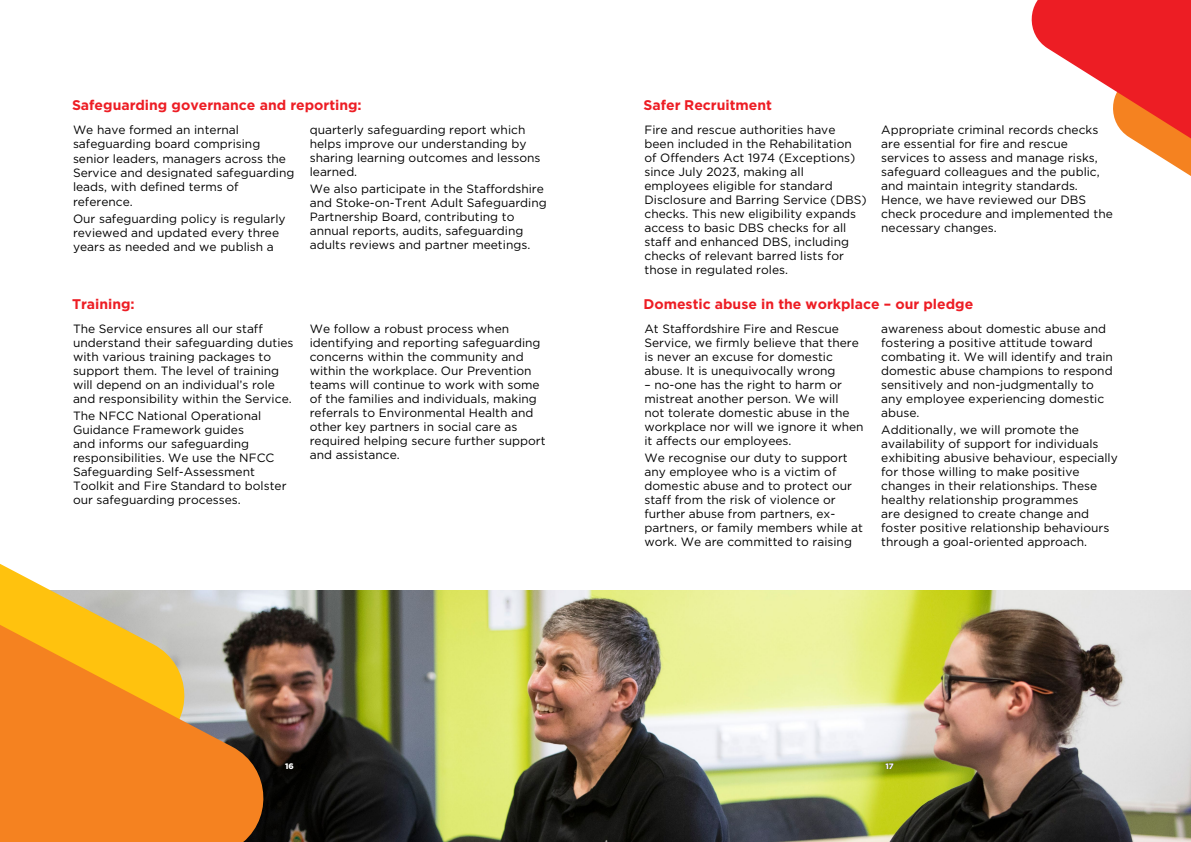
<style>
.page{position:relative;width:1191px;height:842px;background:#fff}
.page>*{position:absolute;margin:0;border:0;box-sizing:border-box;transform-origin:0 0}
.t1{font:700 14px "Gotham";color:#ed1d24}
.t2{font:12px/14px "Gotham";color:#000}
.t3{font:900 8px "Gotham";color:#fff}
.s1{color:#000}
</style>
<div class="page">
<img style="left:274px;top:590px;width:917px;height:252px">
<svg style="left:0;top:572px;width:274px;height:270px;background:#dd9748"></svg>
<svg style="left:1031px;top:0;width:160px;height:176px"></svg>
<p class="t1" style="left:72px;top:97px;width:291px">Safeguarding governance and reporting:</p>
<p class="t2" style="left:73px;top:122px;width:223px;line-height:14.4px">We have formed an internal safeguarding board comprising senior leaders, managers across the<br>Service and designated safeguarding leads, with defined terms of reference.</p>
<p class="t2" style="left:73px;top:211px;width:214px">Our safeguarding policy is regularly reviewed and updated every three years as needed and we publish a</p>
<p class="t2" style="left:310px;top:122px;width:232px">quarterly safeguarding report which helps improve our understanding by sharing learning outcomes and lessons learned.</p>
<p class="t2" style="left:310px;top:181px;width:238px">We also participate in the Staffordshire and Stoke-on-Trent Adult Safeguarding Partnership Board, contributing to annual reports, audits, safeguarding adults reviews and partner meetings.</p>
<p class="t1" style="left:72px;top:296px;width:64px">Training:</p>
<p class="t2" style="left:73px;top:321px;width:222px">The Service ensures all our staff understand their safeguarding duties with various training packages to support them. The level of training will depend on an individual’s role and responsibility within the Service.</p>
<p class="t2" style="left:73px;top:408px;width:215px">The NFCC National Operational<br>Guidance Framework guides<br>and informs our safeguarding responsibilities. We use the NFCC<br>Safeguarding Self-Assessment<br>Toolkit and Fire Standard to bolster our safeguarding processes.</p>
<p class="t2" style="left:310px;top:321px;width:237px">We follow a robust process when identifying and reporting safeguarding concerns within the community and within the workplace. Our Prevention teams will continue to work with some of the families and individuals, making referrals to Environmental Health and other key partners in social care as required helping secure further support and assistance.</p>
<p class="t3" style="left:285px;top:761px;width:22px">16 <span class="s1">16</span></p>
<p class="t1" style="left:643px;top:97px;width:130px">Safer Recruitment</p>
<p class="t2" style="left:644px;top:122px;width:224px">Fire and rescue authorities have been included in the Rehabilitation of Offenders Act 1974 (Exceptions) since July 2023, making all employees eligible for standard Disclosure and Barring Service (DBS) checks. This new eligibility expands access to basic DBS checks for all staff and enhanced DBS, including checks of relevant barred lists for those in regulated roles.</p>
<p class="t2" style="left:881px;top:122px;width:233px">Appropriate criminal records checks are essential for fire and rescue services to assess and manage risks, safeguard colleagues and the public, and maintain integrity standards.<br>Hence, we have reviewed our DBS check procedure and implemented the necessary changes.</p>
<p class="t1" style="left:643px;top:296px;width:331px">Domestic abuse in the workplace – our pledge</p>
<p class="t2" style="left:644px;top:321px;width:216px">At Staffordshire Fire and Rescue Service, we firmly believe that there is never an excuse for domestic abuse. It is unequivocally wrong</p>
<p class="t2" style="left:644px;top:377px;width:221px">– no-one has the right to harm or mistreat another person. We will<br>not tolerate domestic abuse in the workplace nor will we ignore it when it affects our employees.</p>
<p class="t2" style="left:644px;top:450px;width:220px">We recognise our duty to support any employee who is a victim of domestic abuse and to protect our staff from the risk of violence or further abuse from partners, ex&shy;partners, or family members while at work. We are committed to raising</p>
<p class="t2" style="left:881px;top:321px;width:233px">awareness about domestic abuse and fostering a positive attitude toward combating it. We will identify and train domestic abuse champions to respond sensitively and non-judgmentally to any employee experiencing domestic abuse.</p>
<p class="t2" style="left:881px;top:422px;width:238px">Additionally, we will promote the availability of support for individuals exhibiting abusive behaviour, especially for those willing to make positive changes in their relationships. These healthy relationship programmes<br>are designed to create change and foster positive relationship behaviours through a goal-oriented approach.</p>
<p class="t3" style="left:885px;top:761px;width:10px">17</p>
</div>
